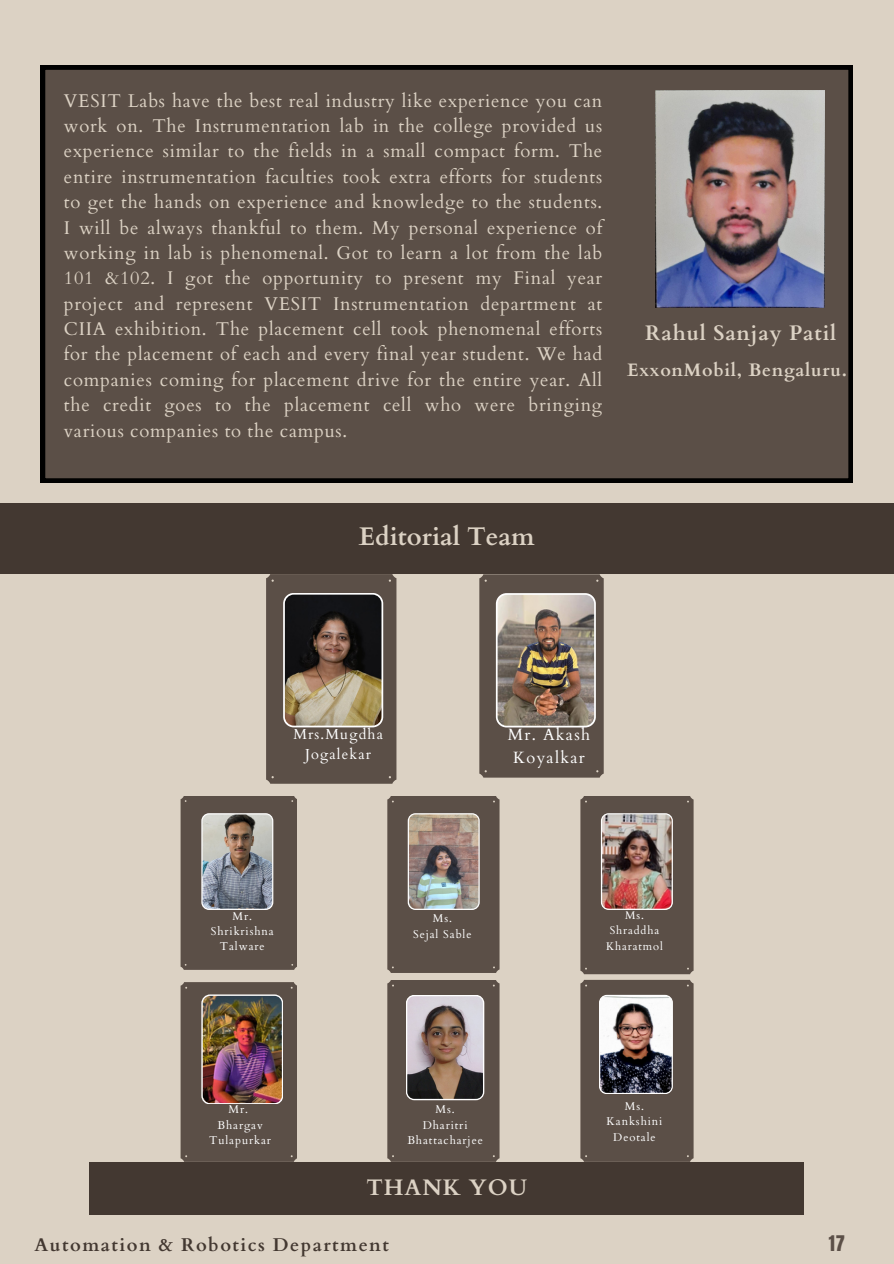
<style>
.page{position:relative;width:894px;height:1264px;background:#fff}
.page>*{position:absolute;margin:0;border:0;box-sizing:border-box;transform-origin:0 0}
.t1{font:700 25.5px "Cardo";color:#dcd2c4}
.t2{font:700 22.5px "Cardo";letter-spacing:.04em;color:#dcd2c4}
.t3{font:700 21px "Cardo";letter-spacing:.04em;color:#dcd2c4}
.t4{font:18.45px/25.3px "Cardo";letter-spacing:.04em;color:#dcd2c4;text-align:justify}
.t5{font:700 18.45px "Cardo";letter-spacing:.08em;color:#433831}
.t6{font:18.3px "Anton";color:#5b4f47}
.t7{font:700 18px "Cardo";letter-spacing:.04em;color:#dcd2c4}
.t8{font:16.35px/22.2px "Cardo";letter-spacing:.08em;color:#fff;text-align:center}
.t9{font:14.55px/20.1px "Cardo";letter-spacing:.08em;color:#fff;text-align:center}
.t10{font:11.25px/15.5px "Cardo";letter-spacing:.08em;color:#fff;text-align:center}
.t11{font:11.1px/15.5px "Cardo";letter-spacing:.08em;color:#fff;text-align:center}
</style>
<div class="page">
<div style="left:0;top:0;width:893px;height:1263px;background:#dcd2c4"></div>
<div style="left:41px;top:65px;width:811px;height:418px;background:#5b4f47"></div>
<div style="left:0;top:503px;width:893px;height:71px;background:#433831"></div>
<svg style="left:387px;top:796px;width:112px;height:176px;background:#746961"></svg>
<svg style="left:266px;top:574px;width:130px;height:209px;background:#62564a"></svg>
<svg style="left:180px;top:796px;width:117px;height:173px;background:#706863"></svg>
<img style="left:180px;top:982px;width:117px;height:179px">
<img style="left:479px;top:574px;width:124px;height:203px">
<img style="left:580px;top:796px;width:113px;height:365px">
<svg style="left:387px;top:980px;width:112px;height:181px;background:#746761"></svg>
<div style="left:89px;top:1161px;width:715px;height:53px;background:#433831"></div>
<img style="left:655px;top:90px;width:168px;height:217px">
<p class="t4" style="left:64px;top:88px;width:539px">VESIT Labs have the best real industry like experience you can work on. The Instrumentation lab in the college provided us experience similar to the fields in a small compact form. The entire instrumentation faculties took extra efforts for students to get the hands on experience and knowledge to the students.<br>I will be always thankful to them. My personal experience of working in lab is phenomenal. Got to learn a lot from the lab 101 &amp;102. I got the opportunity to present my Final year project and represent VESIT Instrumentation department at CIIA exhibition. The placement cell took phenomenal efforts for the placement of each and every final year student. We had companies coming for placement drive for the entire year. All the credit goes to the placement cell who were bringing various companies to the campus.</p>
<p class="t3" style="left:645px;top:319px;width:192px">Rahul Sanjay Patil</p>
<p class="t7" style="left:627px;top:358px;width:221px">ExxonMobil, Bengaluru.</p>
<p class="t1" style="left:359px;top:520px;width:177px">Editorial Team</p>
<p class="t9" style="left:293px;top:724px;width:91px">Mrs.Mugdha<br>Jogalekar</p>
<p class="t8" style="left:507px;top:724px;width:84px">Mr. Akash<br>Koyalkar</p>
<p class="t10" style="left:211px;top:908px;width:64px">Mr.<br>Shrikrishna<br>Talware</p>
<p class="t11" style="left:606px;top:907px;width:58px">Ms.<br>Shraddha<br>Kharatmol</p>
<p class="t10" style="left:432px;top:911px;width:21px">Ms.</p>
<h2 class="t10" style="left:413px;top:926px;width:60px">Sejal Sable</h2>
<p class="t10" style="left:228px;top:1102px;width:21px">Mr.</p>
<p class="t10" style="left:209px;top:1117px;width:63px">Bhargav<br>Tulapurkar</p>
<p class="t10" style="left:435px;top:1102px;width:21px">Ms.</p>
<p class="t10" style="left:422px;top:1117px;width:46px">Dharitri</p>
<p class="t10" style="left:407px;top:1132px;width:77px">Bhattacharjee</p>
<h6 class="t2" style="left:366px;top:1172px;width:162px">THANK YOU</h6>
<p class="t10" style="left:624px;top:1098px;width:21px">Ms.</p>
<p class="t10" style="left:606px;top:1114px;width:57px">Kankshini</p>
<p class="t10" style="left:613px;top:1129px;width:44px">Deotale</p>
<p class="t5" style="left:35px;top:1232px;width:356px">Automation &amp; Robotics Department</p>
<h4 class="t6" style="left:828px;top:1230px;width:17px">17</h4>
</div>
